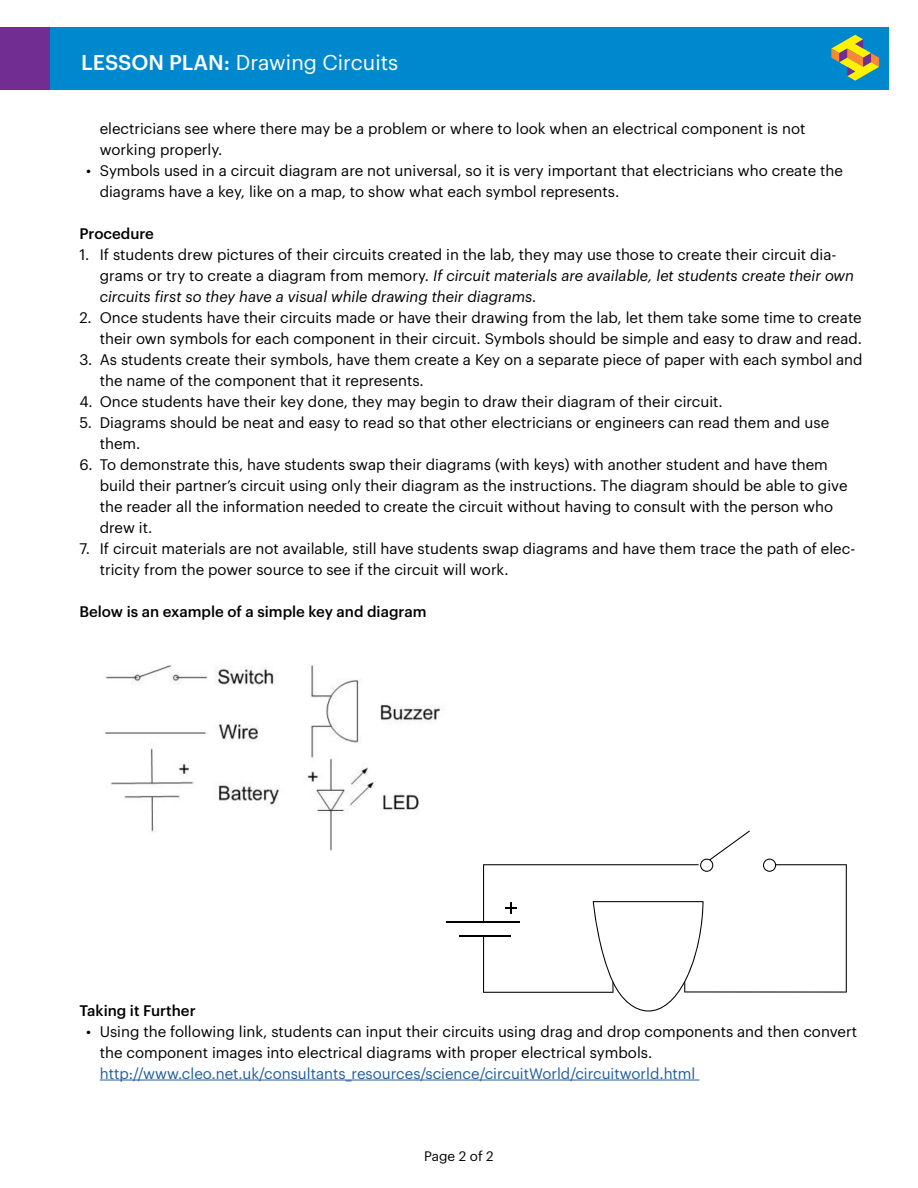
<style>
.page{position:relative;width:918px;height:1188px;background:#fff}
.page>*{position:absolute;margin:0;border:0;box-sizing:border-box;transform-origin:0 0}
.t1{font:21px "Graphik";color:#fff}
.t2{font:15px/21px "Graphik";color:#000}
.t3{font:15px "Graphik";color:#215e9e}
.t4{font:500 15px "Graphik";color:#000}
.t5{font:13.5px "Graphik";color:#000}
.s1{font-weight:500}
.s2{font-style:italic}
</style>
<div class="page">
<div style="left:26px;top:27px;width:864px;height:63px;background:#0088ce"></div>
<div style="left:0;top:27px;width:50px;height:63px;background:#712d91"></div>
<svg style="left:831px;top:35px;width:48px;height:46px"></svg>
<hr style="left:100px;top:1080px;width:599px;height:1px;background:#215e9e">
<img style="left:105px;top:665px;width:339px;height:186px">
<hr style="left:446px;top:921px;width:74px;height:2px;background:#000">
<hr style="left:459px;top:935px;width:52px;height:1px;background:#000">
<svg style="left:483px;top:831px;width:364px;height:181px"></svg>
<h1 class="t1" style="left:81px;top:46px;width:319px"><span class="s1">LESSON PLAN:</span> Drawing Circuits</h1>
<p class="t2" style="left:100px;top:116px;width:707px">electricians see where there may be a problem or where to look when an electrical component is not working properly.</p>
<p class="t2" style="left:100px;top:158px;width:745px;text-indent:-14px">• Symbols used in a circuit diagram are not universal, so it is very important that electricians who create the diagrams have a key, like on a map, to show what each symbol represents.</p>
<p class="t4" style="left:80px;top:222px;width:76px">Procedure</p>
<p class="t2" style="left:100px;top:242px;width:756px;text-indent:-20px">1. If students drew pictures of their circuits created in the lab, they may use those to create their circuit dia&shy;grams or try to create a diagram from memory. <span class="s2">If circuit materials are available, let students create their own circuits first so they have a visual while drawing their diagrams.</span></p>
<p class="t2" style="left:80px;top:305px;width:784px;text-align:right">2. Once students have their circuits made or have their drawing from the lab, let them take some time to create their own symbols for each component in their circuit. Symbols should be simple and easy to draw and read.</p>
<p class="t2" style="left:100px;top:347px;width:764px;text-indent:-20px">3. As students create their symbols, have them create a Key on a separate piece of paper with each symbol and the name of the component that it represents.</p>
<p class="t2" style="left:80px;top:389px;width:645px">4. Once students have their key done, they may begin to draw their diagram of their circuit.</p>
<p class="t2" style="left:100px;top:410px;width:731px;text-indent:-20px">5. Diagrams should be neat and easy to read so that other electricians or engineers can read them and use them.</p>
<p class="t2" style="left:100px;top:452px;width:749px;text-indent:-20px">6. To demonstrate this, have students swap their diagrams (with keys) with another student and have them build their partner’s circuit using only their diagram as the instructions. The diagram should be able to give the reader all the information needed to create the circuit without having to consult with the person who drew it.</p>
<p class="t2" style="left:100px;top:536px;width:757px;text-indent:-20px">7. If circuit materials are not available, still have students swap diagrams and have them trace the path of elec&shy;tricity from the power source to see if the circuit will work.</p>
<p class="t4" style="left:80px;top:600px;width:348px">Below is an example of a simple key and diagram</p>
<p class="t4" style="left:80px;top:999px;width:118px">Taking it Further</p>
<p class="t2" style="left:100px;top:1019px;width:759px;text-indent:-14px">• Using the following link, students can input their circuits using drag and drop components and then convert the component images into electrical diagrams with proper electrical symbols.</p>
<p class="t3" style="left:100px;top:1062px;width:597px">http://www.cleo.net.uk/consultants_resources/science/circuitWorld/circuitworld.html</p>
<p class="t5" style="left:424px;top:1146px;width:71px">Page 2 of 2</p>
</div>
